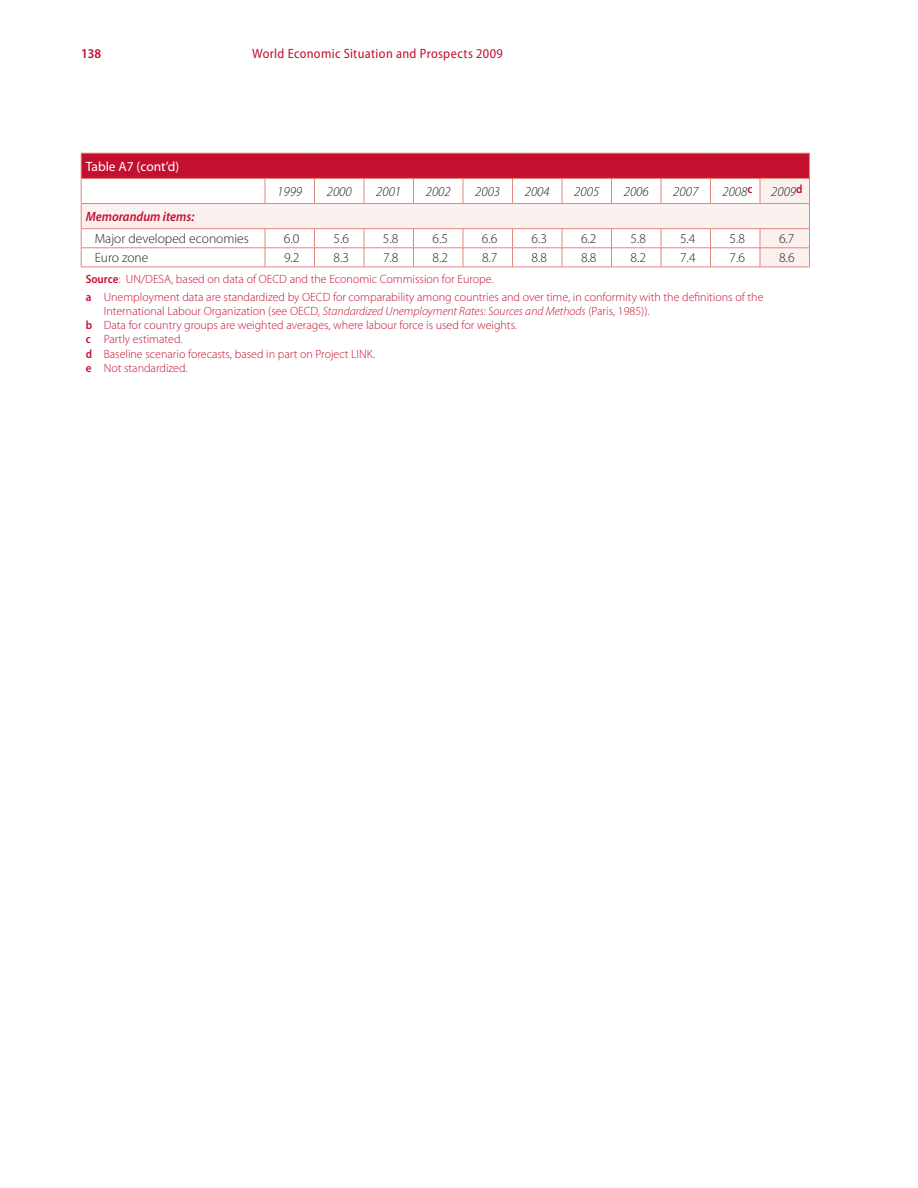
<style>
.page{position:relative;width:918px;height:1188px;background:#fff}
.page>*{position:absolute;margin:0;border:0;box-sizing:border-box;transform-origin:0 0}
.t1{font:300 13.5px/22.2px "Myriad Pro";color:#231f20}
.t2{font:italic 300 13.5px "Myriad Pro";color:#231f20}
.t3{font:semi-condensed 13.5px "Myriad Pro";letter-spacing:.025em;color:#c3102f}
.t4{font:13.5px "Myriad Pro";color:#fff}
.t5{font:600 semi-condensed 13.5px "Myriad Pro";color:#c3102f}
.t6{font:300 12px/14.2px "Myriad Pro";color:#c3102f}
.s1{font-weight:600;font-style:italic;font-stretch:semi-condensed;color:#c3102f}
.s2{font-weight:600;font-stretch:semi-condensed}
.s3{font-style:italic}
</style>
<div class="page">
<div style="left:81px;top:153px;width:728px;height:25px;background:#c3102f"></div>
<svg style="left:82px;top:179px;width:727px;height:88px"></svg>
<hr style="left:81px;top:153px;width:184px;height:1px;background:#df887c">
<hr style="left:265px;top:153px;width:49px;height:1px;background:#df887c">
<hr style="left:314px;top:153px;width:50px;height:1px;background:#df887c">
<hr style="left:364px;top:153px;width:49px;height:1px;background:#df887c">
<hr style="left:413px;top:153px;width:50px;height:1px;background:#df887c">
<hr style="left:463px;top:153px;width:49px;height:1px;background:#df887c">
<hr style="left:512px;top:153px;width:50px;height:1px;background:#df887c">
<hr style="left:562px;top:153px;width:49px;height:1px;background:#df887c">
<hr style="left:611px;top:153px;width:50px;height:1px;background:#df887c">
<hr style="left:661px;top:153px;width:49px;height:1px;background:#df887c">
<hr style="left:710px;top:153px;width:50px;height:1px;background:#df887c">
<hr style="left:760px;top:153px;width:50px;height:1px;background:#df887c">
<hr style="left:81px;top:178px;width:184px;height:1px;background:#df887c">
<hr style="left:265px;top:178px;width:49px;height:1px;background:#df887c">
<hr style="left:314px;top:178px;width:50px;height:1px;background:#df887c">
<hr style="left:364px;top:178px;width:49px;height:1px;background:#df887c">
<hr style="left:413px;top:178px;width:50px;height:1px;background:#df887c">
<hr style="left:463px;top:178px;width:49px;height:1px;background:#df887c">
<hr style="left:512px;top:178px;width:50px;height:1px;background:#df887c">
<hr style="left:562px;top:178px;width:49px;height:1px;background:#df887c">
<hr style="left:611px;top:178px;width:50px;height:1px;background:#df887c">
<hr style="left:661px;top:178px;width:49px;height:1px;background:#df887c">
<svg style="left:265px;top:179px;width:1px;height:24px"></svg>
<svg style="left:314px;top:179px;width:1px;height:24px"></svg>
<svg style="left:364px;top:179px;width:1px;height:24px"></svg>
<svg style="left:413px;top:179px;width:1px;height:24px"></svg>
<svg style="left:463px;top:179px;width:1px;height:24px"></svg>
<svg style="left:512px;top:179px;width:1px;height:24px"></svg>
<svg style="left:562px;top:179px;width:1px;height:24px"></svg>
<svg style="left:611px;top:179px;width:1px;height:24px"></svg>
<svg style="left:661px;top:179px;width:1px;height:24px"></svg>
<svg style="left:710px;top:179px;width:1px;height:24px"></svg>
<hr style="left:710px;top:178px;width:50px;height:1px;background:#df887c">
<svg style="left:760px;top:179px;width:1px;height:24px"></svg>
<hr style="left:760px;top:178px;width:50px;height:1px;background:#df887c">
<hr style="left:81px;top:203px;width:184px;height:1px;background:#df887c">
<hr style="left:265px;top:203px;width:49px;height:1px;background:#df887c">
<hr style="left:314px;top:203px;width:50px;height:1px;background:#df887c">
<hr style="left:364px;top:203px;width:49px;height:1px;background:#df887c">
<hr style="left:413px;top:203px;width:50px;height:1px;background:#df887c">
<hr style="left:463px;top:203px;width:49px;height:1px;background:#df887c">
<hr style="left:512px;top:203px;width:50px;height:1px;background:#df887c">
<hr style="left:562px;top:203px;width:49px;height:1px;background:#df887c">
<hr style="left:611px;top:203px;width:50px;height:1px;background:#df887c">
<hr style="left:661px;top:203px;width:49px;height:1px;background:#df887c">
<hr style="left:710px;top:203px;width:50px;height:1px;background:#df887c">
<hr style="left:760px;top:203px;width:50px;height:1px;background:#df887c">
<svg style="left:81px;top:153px;width:1px;height:114px"></svg>
<hr style="left:81px;top:228px;width:184px;height:1px;background:#df887c">
<hr style="left:81px;top:248px;width:184px;height:1px;background:#df887c">
<svg style="left:265px;top:229px;width:1px;height:38px"></svg>
<hr style="left:265px;top:228px;width:49px;height:1px;background:#df887c">
<hr style="left:314px;top:228px;width:50px;height:1px;background:#df887c">
<hr style="left:364px;top:228px;width:49px;height:1px;background:#df887c">
<hr style="left:413px;top:228px;width:50px;height:1px;background:#df887c">
<hr style="left:463px;top:228px;width:49px;height:1px;background:#df887c">
<hr style="left:512px;top:228px;width:50px;height:1px;background:#df887c">
<hr style="left:562px;top:228px;width:49px;height:1px;background:#df887c">
<hr style="left:611px;top:228px;width:50px;height:1px;background:#df887c">
<hr style="left:661px;top:228px;width:49px;height:1px;background:#df887c">
<hr style="left:710px;top:228px;width:50px;height:1px;background:#df887c">
<svg style="left:314px;top:229px;width:1px;height:38px"></svg>
<svg style="left:364px;top:229px;width:1px;height:38px"></svg>
<svg style="left:413px;top:229px;width:1px;height:38px"></svg>
<svg style="left:463px;top:229px;width:1px;height:38px"></svg>
<svg style="left:512px;top:229px;width:1px;height:38px"></svg>
<svg style="left:562px;top:229px;width:1px;height:38px"></svg>
<svg style="left:611px;top:229px;width:1px;height:38px"></svg>
<svg style="left:661px;top:229px;width:1px;height:38px"></svg>
<svg style="left:710px;top:229px;width:1px;height:38px"></svg>
<hr style="left:265px;top:248px;width:49px;height:1px;background:#df887c">
<hr style="left:314px;top:248px;width:50px;height:1px;background:#df887c">
<hr style="left:364px;top:248px;width:49px;height:1px;background:#df887c">
<hr style="left:413px;top:248px;width:50px;height:1px;background:#df887c">
<hr style="left:463px;top:248px;width:49px;height:1px;background:#df887c">
<hr style="left:512px;top:248px;width:50px;height:1px;background:#df887c">
<hr style="left:562px;top:248px;width:49px;height:1px;background:#df887c">
<hr style="left:611px;top:248px;width:50px;height:1px;background:#df887c">
<hr style="left:661px;top:248px;width:49px;height:1px;background:#df887c">
<hr style="left:710px;top:248px;width:50px;height:1px;background:#df887c">
<svg style="left:760px;top:229px;width:1px;height:38px"></svg>
<hr style="left:760px;top:228px;width:50px;height:1px;background:#df887c">
<svg style="left:809px;top:153px;width:1px;height:114px"></svg>
<hr style="left:760px;top:248px;width:50px;height:1px;background:#df887c">
<hr style="left:81px;top:267px;width:184px;height:1px;background:#df887c">
<hr style="left:265px;top:267px;width:49px;height:1px;background:#df887c">
<hr style="left:314px;top:267px;width:50px;height:1px;background:#df887c">
<hr style="left:364px;top:267px;width:49px;height:1px;background:#df887c">
<hr style="left:413px;top:267px;width:50px;height:1px;background:#df887c">
<hr style="left:463px;top:267px;width:49px;height:1px;background:#df887c">
<hr style="left:512px;top:267px;width:50px;height:1px;background:#df887c">
<hr style="left:562px;top:267px;width:49px;height:1px;background:#df887c">
<hr style="left:611px;top:267px;width:50px;height:1px;background:#df887c">
<hr style="left:661px;top:267px;width:49px;height:1px;background:#df887c">
<hr style="left:710px;top:267px;width:50px;height:1px;background:#df887c">
<hr style="left:760px;top:267px;width:50px;height:1px;background:#df887c">
<p class="t5" style="left:81px;top:46px;width:22px">138</p>
<p class="t3" style="left:252px;top:46px;width:252px">World Economic Situation and Prospects 2009</p>
<p class="t4" style="left:86px;top:158px;width:95px">Table A7 (cont’d)</p>
<p class="t1" style="left:95px;top:205px;width:156px;text-indent:-9px"><span class="s1">Memorandum items:<br></span>Major developed economies</p>
<p class="t2" style="left:277px;top:183px;width:26px">1999</p>
<p class="t2" style="left:327px;top:183px;width:26px">2000</p>
<p class="t2" style="left:376px;top:183px;width:26px">2001</p>
<p class="t2" style="left:426px;top:183px;width:26px">2002</p>
<p class="t2" style="left:475px;top:183px;width:26px">2003</p>
<p class="t2" style="left:525px;top:183px;width:26px">2004</p>
<p class="t2" style="left:574px;top:183px;width:26px">2005</p>
<p class="t2" style="left:624px;top:183px;width:26px">2006</p>
<p class="t2" style="left:673px;top:183px;width:26px">2007</p>
<p class="t2" style="left:723px;top:183px;width:31px">2008<sup>c</sup></p>
<p class="t2" style="left:771px;top:183px;width:33px">2009<sup>d</sup></p>
<p class="t1" style="left:284px;top:228px;width:17px">6.0</p>
<p class="t1" style="left:333px;top:228px;width:17px">5.6</p>
<p class="t1" style="left:383px;top:228px;width:17px">5.8</p>
<p class="t1" style="left:432px;top:228px;width:17px">6.5</p>
<p class="t1" style="left:482px;top:228px;width:17px">6.6</p>
<p class="t1" style="left:531px;top:228px;width:17px">6.3</p>
<p class="t1" style="left:581px;top:228px;width:17px">6.2</p>
<p class="t1" style="left:631px;top:228px;width:17px">5.8</p>
<p class="t1" style="left:680px;top:228px;width:17px">5.4</p>
<p class="t1" style="left:730px;top:228px;width:17px">5.8</p>
<p class="t1" style="left:779px;top:228px;width:17px">6.7</p>
<p class="t1" style="left:95px;top:247px;width:55px">Euro zone</p>
<p class="t1" style="left:284px;top:247px;width:17px">9.2</p>
<p class="t1" style="left:334px;top:247px;width:17px">8.3</p>
<p class="t1" style="left:383px;top:247px;width:17px">7.8</p>
<p class="t1" style="left:433px;top:247px;width:17px">8.2</p>
<p class="t1" style="left:482px;top:247px;width:17px">8.7</p>
<p class="t1" style="left:532px;top:247px;width:17px">8.8</p>
<p class="t1" style="left:581px;top:247px;width:17px">8.8</p>
<p class="t1" style="left:631px;top:247px;width:17px">8.2</p>
<p class="t1" style="left:680px;top:247px;width:17px">7.4</p>
<p class="t1" style="left:730px;top:247px;width:17px">7.6</p>
<p class="t1" style="left:779px;top:247px;width:17px">8.6</p>
<p class="t6" style="left:86px;top:271px;width:679px;line-height:17.2px"><span class="s2">Source</span>: UN/DESA, based on data of OECD and the Economic Commission for Europe.<br><span class="s2">a</span> Unemployment data are standardized by OECD for comparability among countries and over time, in conformity with the definitions of the</p>
<p class="t6" style="left:86px;top:304px;width:566px;text-indent:18px">International Labour Organization (see OECD, <span class="s3">Standardized Unemployment Rates: Sources and Methods</span> (Paris, 1985)). <span class="s2">b</span> Data for country groups are weighted averages, where labour force is used for weights.<br><span class="s2">c</span> Partly estimated.<br><span class="s2">d</span> Baseline scenario forecasts, based in part on Project LINK.<br><span class="s2">e</span> Not standardized.</p>
</div>
